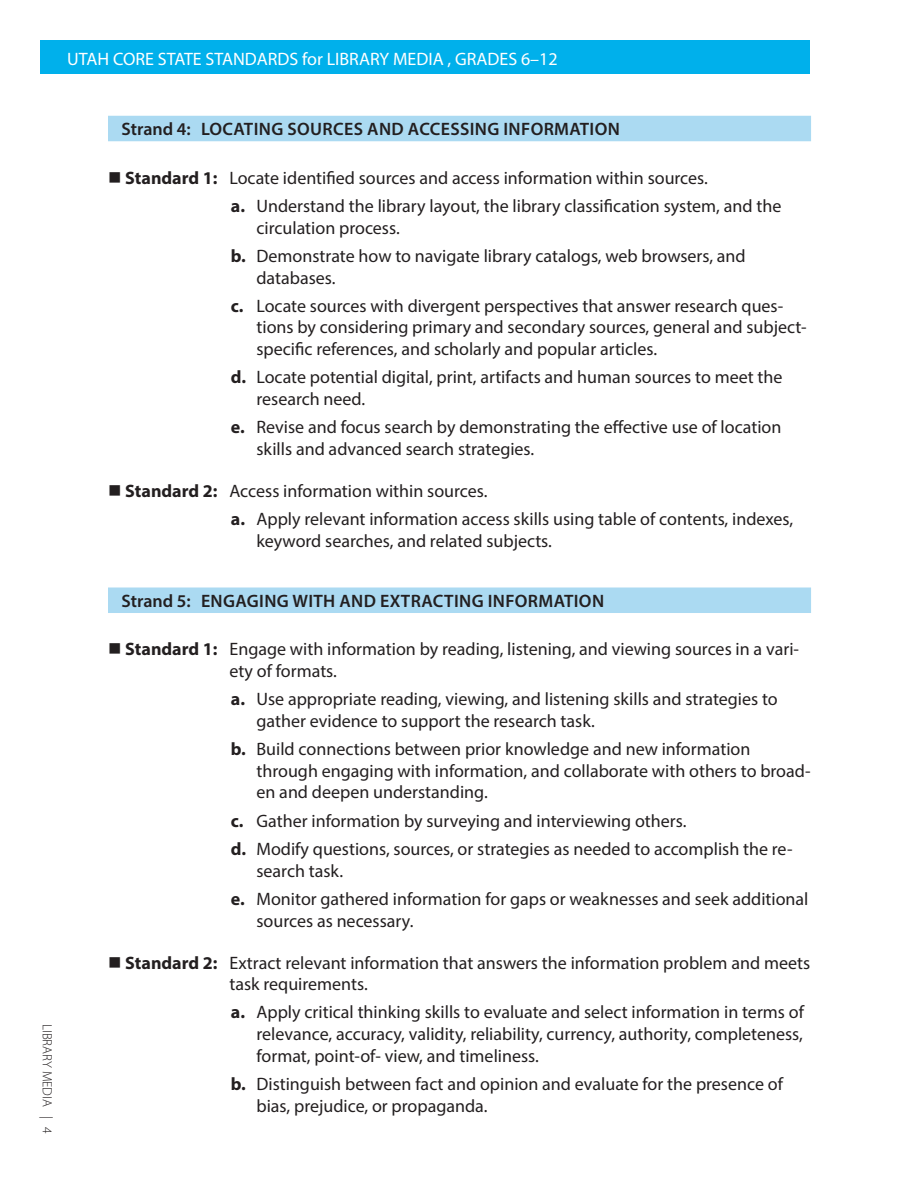
<style>
.page{position:relative;width:918px;height:1188px;background:#fff}
.page>*{position:absolute;margin:0;border:0;box-sizing:border-box;transform-origin:0 0}
.t1{font:18px/21.6px "Myriad Pro";color:#231f20}
.t2{font:600 18px "Myriad Pro";letter-spacing:.02em;color:#231f20}
.t3{font:18px "Myriad Pro";color:#fff}
.t4{font:300 13.5px "Myriad Pro";color:#231f20}
.s1{font-weight:700}
</style>
<div class="page">
<div style="left:40px;top:40px;width:770px;height:34px;background:#00b0eb"></div>
<div style="left:108px;top:116px;width:703px;height:25px;background:#abdaf2"></div>
<div style="left:108px;top:588px;width:703px;height:25px;background:#abdaf2"></div>
<p class="t3" style="left:67px;top:47px;width:492px">UTAH CORE STATE STANDARDS for LIBRARY MEDIA , GRADES 6–12</p>
<p class="t4" style="left:56px;top:1024px;width:112px;rotate:90deg">LIBRARY MEDIA | 4</p>
<p class="t2" style="left:122px;top:118px;width:500px">Strand 4: LOCATING SOURCES AND ACCESSING INFORMATION</p>
<p class="t1" style="left:125px;top:166px;width:584px"><span class="s1">Standard 1:</span> Locate identifed sources and access information within sources.</p>
<p class="t1" style="left:256px;top:195px;width:526px;text-indent:-26px"><span class="s1">a.</span> Understand the library layout, the library classifcation system, and the circulation process.</p>
<p class="t1" style="left:256px;top:245px;width:491px;text-indent:-26px"><span class="s1">b.</span> Demonstrate how to navigate library catalogs, web browsers, and databases.</p>
<p class="t1" style="left:256px;top:295px;width:552px;text-indent:-26px"><span class="s1">c.</span> Locate sources with divergent perspectives that answer research ques&shy;tions by considering primary and secondary sources, general and subject&shy;specifc references, and scholarly and popular articles.</p>
<p class="t1" style="left:256px;top:366px;width:528px;text-indent:-26px"><span class="s1">d.</span> Locate potential digital, print, artifacts and human sources to meet the research need.</p>
<p class="t1" style="left:256px;top:416px;width:526px;text-indent:-26px"><span class="s1">e.</span> Revise and focus search by demonstrating the efective use of location skills and advanced search strategies.</p>
<p class="t1" style="left:125px;top:480px;width:364px"><span class="s1">Standard 2:</span> Access information within sources.</p>
<p class="t1" style="left:256px;top:508px;width:538px;text-indent:-26px"><span class="s1">a.</span> Apply relevant information access skills using table of contents, indexes, keyword searches, and related subjects.</p>
<p class="t2" style="left:122px;top:589px;width:484px">Strand 5: ENGAGING WITH AND EXTRACTING INFORMATION</p>
<p class="t1" style="left:230px;top:638px;width:571px;text-indent:-104px"><span class="s1">Standard 1:</span> Engage with information by reading, listening, and viewing sources in a vari&shy;ety of formats.</p>
<p class="t1" style="left:256px;top:688px;width:523px;text-indent:-26px"><span class="s1">a.</span> Use appropriate reading, viewing, and listening skills and strategies to gather evidence to support the research task.</p>
<p class="t1" style="left:256px;top:738px;width:556px;text-indent:-26px"><span class="s1">b.</span> Build connections between prior knowledge and new information through engaging with information, and collaborate with others to broad&shy;en and deepen understanding.</p>
<p class="t1" style="left:231px;top:810px;width:457px"><span class="s1">c.</span> Gather information by surveying and interviewing others.</p>
<p class="t1" style="left:257px;top:838px;width:538px;text-indent:-26px"><span class="s1">d.</span> Modify questions, sources, or strategies as needed to accomplish the re&shy;search task.</p>
<p class="t1" style="left:257px;top:888px;width:554px;text-indent:-26px"><span class="s1">e.</span> Monitor gathered information for gaps or weaknesses and seek additional sources as necessary.</p>
<p class="t1" style="left:230px;top:951px;width:582px;text-indent:-104px"><span class="s1">Standard 2:</span> Extract relevant information that answers the information problem and meets task requirements.</p>
<p class="t1" style="left:257px;top:1001px;width:550px;text-align:justify;text-indent:-26px"><span class="s1">a.</span> Apply critical thinking skills to evaluate and select information in terms of relevance, accuracy, validity, reliability, currency, authority, completeness, format, point-of- view, and timeliness.</p>
<p class="t1" style="left:257px;top:1073px;width:529px;text-indent:-26px"><span class="s1">b.</span> Distinguish between fact and opinion and evaluate for the presence of bias, prejudice, or propaganda.</p>
</div>
